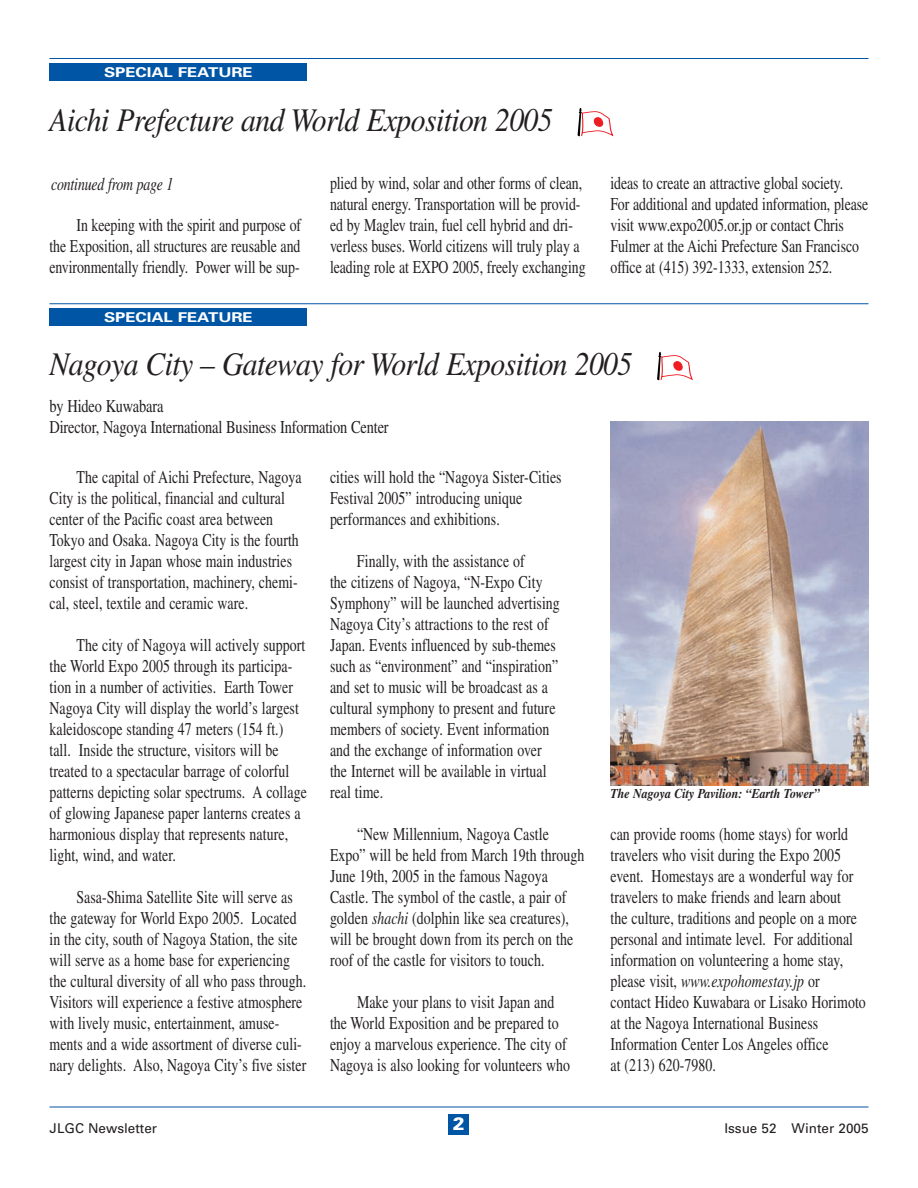
<style>
.page{position:relative;width:918px;height:1188px;background:#fff}
.page>*{position:absolute;margin:0;border:0;box-sizing:border-box;transform-origin:0 0}
.t1{font:italic 33px "Times";letter-spacing:-.02em;color:#231f20;scale:.9 1}
.t2{font:18px/21px "Times";letter-spacing:.005em;color:#231f20;scale:.77 1}
.t3{font:18px/21px "Times";letter-spacing:.005em;color:#231f20;scale:.8 1}
.t4{font:italic 18px "Times";letter-spacing:-.01em;color:#231f20;scale:.77 1}
.t5{font:900 18px "Univers";color:#fff}
.t6{font:italic 700 13.5px "Times";letter-spacing:-.005em;color:#231f20;scale:.9 1}
.t7{font:13.5px "Univers";color:#231f20}
.t8{font:700 13.5px "Univers";letter-spacing:-.005em;color:#fff;scale:1.25 1}
.s1{font-style:italic}
</style>
<div class="page">
<div style="left:50px;top:63px;width:258px;height:18px;background:#0155a5"></div>
<div style="left:448px;top:1114px;width:21px;height:21px;background:#0155a5"></div>
<hr style="left:50px;top:303px;width:818px;height:1px;background:#0155a5">
<hr style="left:50px;top:1107px;width:818px;height:1px;background:#0155a5">
<svg style="left:578px;top:108px;width:35px;height:28px"></svg>
<div style="left:50px;top:308px;width:258px;height:18px;background:#0155a5"></div>
<img style="left:610px;top:422px;width:258px;height:363px">
<svg style="left:657px;top:352px;width:36px;height:28px"></svg>
<hr style="left:50px;top:58px;width:818px;height:1px;background:#0155a5">
<p class="t8" style="left:104px;top:67px;width:121px">SPECIAL FEATURE</p>
<h1 class="t1" style="left:50px;top:109px;width:561px">Aichi Prefecture and World Exposition 2005</h1>
<p class="t4" style="left:51px;top:178px;width:161px">continued from page 1</p>
<p class="t2" style="left:50px;top:216px;width:328px;text-align:justify;text-indent:27px">In keeping with the spirit and purpose of the Exposition, all structures are reusable and environmentally friendly. Power will be sup-</p>
<p class="t8" style="left:104px;top:313px;width:121px">SPECIAL FEATURE</p>
<p class="t2" style="left:330px;top:174px;width:334px">plied by wind, solar and other forms of clean, natural energy. Transportation will be provid&shy;ed by Maglev train, fuel cell hybrid and dri&shy;verless buses. World citizens will truly play a leading role at EXPO 2005, freely exchanging</p>
<p class="t2" style="left:611px;top:174px;width:336px">ideas to create an attractive global society.<br>For additional and updated information, please visit www.expo2005.or.jp or contact Chris Fulmer at the Aichi Prefecture San Francisco office at (415) 392-1333, extension 252.</p>
<h1 class="t1" style="left:50px;top:353px;width:649px">Nagoya City – Gateway for World Exposition 2005</h1>
<p class="t3" style="left:50px;top:398px;width:426px">by Hideo Kuwabara<br>Director, Nagoya International Business Information Center</p>
<p class="t2" style="left:50px;top:468px;width:329px;text-indent:27px">The capital of Aichi Prefecture, Nagoya City is the political, financial and cultural center of the Pacific coast area between Tokyo and Osaka. Nagoya City is the fourth largest city in Japan whose main industries consist of transportation, machinery, chemi&shy;cal, steel, textile and ceramic ware.</p>
<p class="t2" style="left:50px;top:636px;width:336px;text-indent:27px">The city of Nagoya will actively support the World Expo 2005 through its participa&shy;tion in a number of activities. Earth Tower Nagoya City will display the world’s largest kaleidoscope standing 47 meters (154 ft.) tall. Inside the structure, visitors will be treated to a spectacular barrage of colorful patterns depicting solar spectrums. A collage of glowing Japanese paper lanterns creates a harmonious display that represents nature, light, wind, and water.</p>
<p class="t2" style="left:49px;top:888px;width:335px;text-indent:27px">Sasa-Shima Satellite Site will serve as the gateway for World Expo 2005. Located in the city, south of Nagoya Station, the site will serve as a home base for experiencing the cultural diversity of all who pass through.<br>Visitors will experience a festive atmosphere with lively music, entertainment, amuse&shy;ments and a wide assortment of diverse culi&shy;nary delights. Also, Nagoya City’s five sister</p>
<p class="t2" style="left:330px;top:468px;width:302px">cities will hold the “Nagoya Sister-Cities<br>Festival 2005” introducing unique performances and exhibitions.</p>
<p class="t2" style="left:330px;top:552px;width:300px;text-indent:27px">Finally, with the assistance of<br>the citizens of Nagoya, “N-Expo City Symphony” will be launched advertising Nagoya City’s attractions to the rest of Japan. Events influenced by sub-themes such as “environment” and “inspiration” and set to music will be broadcast as a cultural symphony to present and future members of society. Event information and the exchange of information over the Internet will be available in virtual real time.</p>
<p class="t2" style="left:330px;top:825px;width:332px;text-indent:27px">“New Millennium, Nagoya Castle Expo” will be held from March 19th through June 19th, 2005 in the famous Nagoya Castle. The symbol of the castle, a pair of golden <span class="s1">shachi</span> (dolphin like sea creatures), will be brought down from its perch on the roof of the castle for visitors to touch.</p>
<p class="t2" style="left:330px;top:993px;width:313px;text-indent:27px">Make your plans to visit Japan and the World Exposition and be prepared to enjoy a marvelous experience. The city of Nagoya is also looking for volunteers who</p>
<p class="t6" style="left:610px;top:789px;width:234px">The Nagoya City Pavilion: “Earth Tower”</p>
<p class="t2" style="left:610px;top:825px;width:333px">can provide rooms (home stays) for world travelers who visit during the Expo 2005 event. Homestays are a wonderful way for travelers to make friends and learn about<br>the culture, traditions and people on a more personal and intimate level. For additional information on volunteering a home stay, please visit, <span class="s1">www.expohomestay.jp</span> or<br>contact Hideo Kuwabara or Lisako Horimoto at the Nagoya International Business Information Center Los Angeles office<br>at (213) 620-7980.</p>
<p class="t7" style="left:50px;top:1123px;width:109px">JLGC Newsletter</p>
<p class="t5" style="left:453px;top:1117px;width:14px">2</p>
<p class="t7" style="left:724px;top:1123px;width:146px">Issue 52 Winter 2005</p>
</div>
